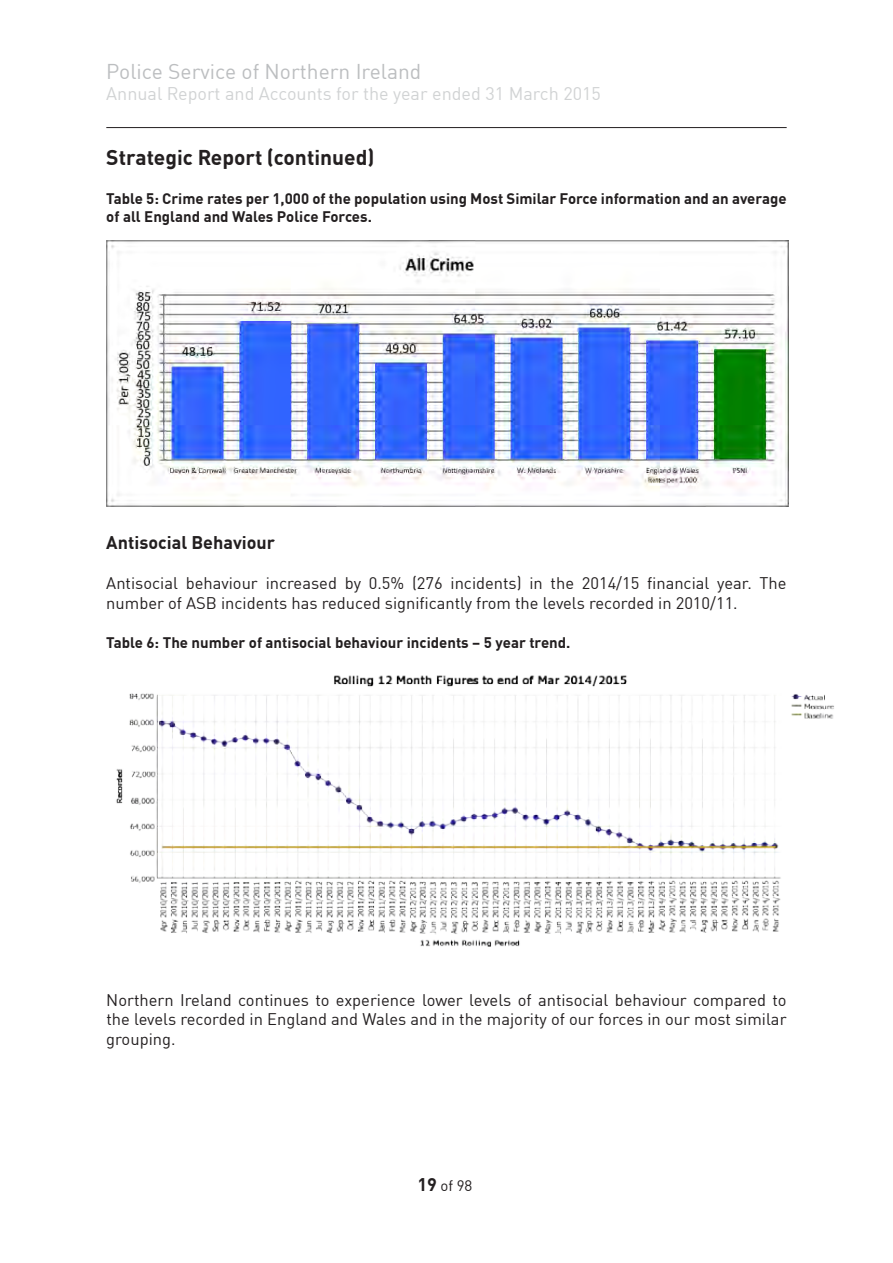
<style>
.page{position:relative;width:893px;height:1263px;background:#fff}
.page>*{position:absolute;margin:0;border:0;box-sizing:border-box;transform-origin:0 0}
.t1{font:21px "DIN Offc Pro";color:#bcbec0}
.t2{font:700 21px "DIN Offc Pro";color:#231f20}
.t3{font:18px "DIN Offc Pro";color:#d1d3d4}
.t4{font:700 18px "DIN Offc Pro";color:#231f20}
.t5{font:16.5px/19.8px "DIN Offc Pro";color:#231f20}
.t6{font:700 15px/18px "DIN Offc Pro";color:#231f20}
.t7{font:15px "DIN Offc Pro";color:#231f20}
.s1{font-weight:700;font-size:18px}
</style>
<div class="page">
<hr style="left:106px;top:127px;width:681px;height:1px;background:#231f20">
<img style="left:106px;top:240px;width:682px;height:266px">
<img style="left:116px;top:675px;width:718px;height:272px">
<p class="t1" style="left:106px;top:55px;width:317px">Police Service of Northern Ireland</p>
<p class="t3" style="left:106px;top:80px;width:496px">Annual Report and Accounts for the year ended 31 March 2015</p>
<p class="t2" style="left:106px;top:140px;width:270px">Strategic Report (continued)</p>
<p class="t6" style="left:106px;top:188px;width:682px">Table 5: Crime rates per 1,000 of the population using Most Similar Force information and an average of all England and Wales Police Forces.</p>
<p class="t4" style="left:106px;top:528px;width:170px">Antisocial Behaviour</p>
<p class="t5" style="left:106px;top:571px;width:682px">Antisocial behaviour increased by 0.5% (276 incidents) in the 2014/15 financial year. The number of ASB incidents has reduced significantly from the levels recorded in 2010/11.</p>
<p class="t6" style="left:106px;top:632px;width:466px">Table 6: The number of antisocial behaviour incidents – 5 year trend.</p>
<p class="t5" style="left:106px;top:988px;width:682px;text-align:justify">Northern Ireland continues to experience lower levels of antisocial behaviour compared to the levels recorded in England and Wales and in the majority of our forces in our most similar grouping.</p>
<p class="t7" style="left:417px;top:1173px;width:57px"><span class="s1">19</span> of 98</p>
</div>
